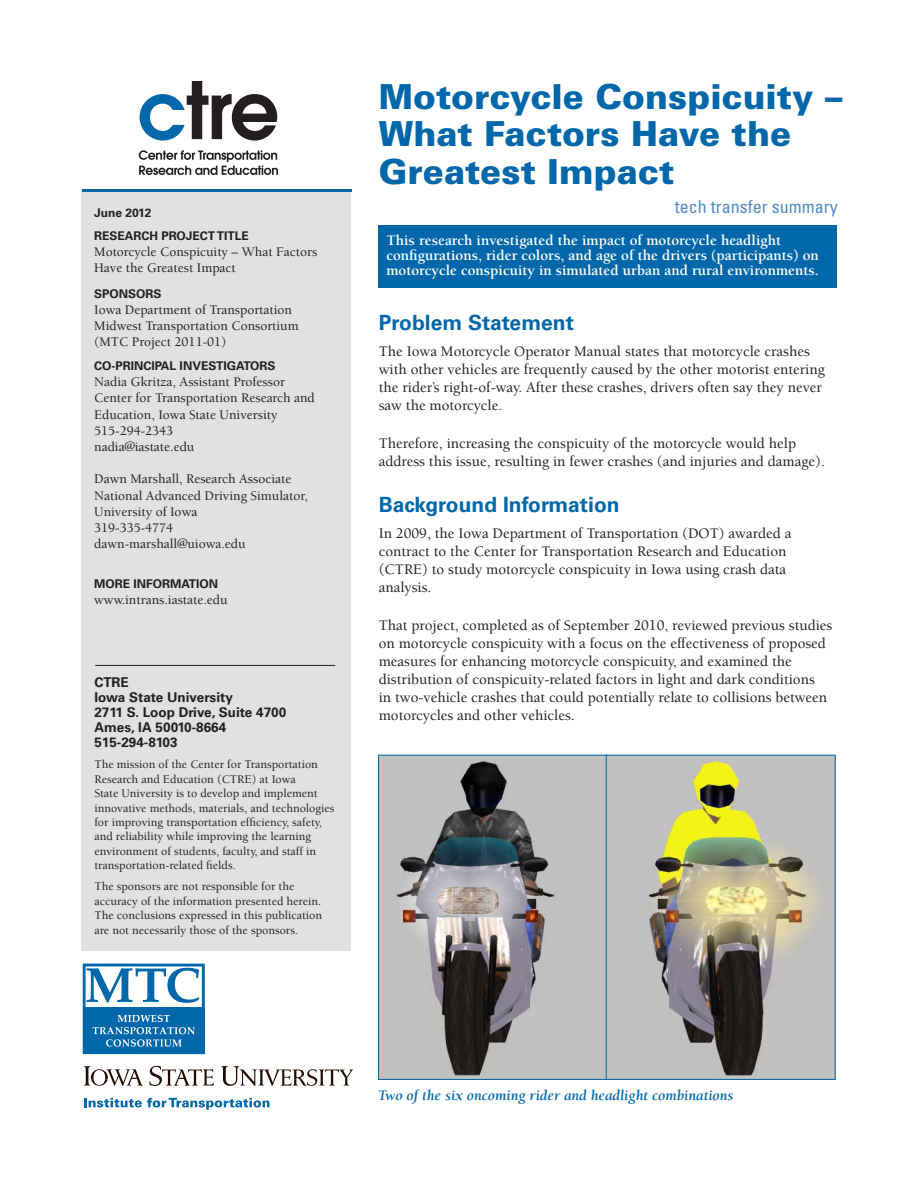
<style>
.page{position:relative;width:918px;height:1188px;background:#fff}
.page>*{position:absolute;margin:0;border:0;box-sizing:border-box;transform-origin:0 0}
.Headline_1{font:900 34.5px/37.5px "Univers";color:#0067aa}
.head_1{font:700 21px "Univers";color:#0067aa}
.Headline2{font:condensed 18px "Univers";color:#538bc3}
.Body_text{font:500 15px/18px "Berkeley";color:#231f20}
.pullout_sentence{font:700 15px/15px "Berkeley";color:#fff}
.t1{font:italic 700 15px "Berkeley";color:#0067aa}
.info{font:500 13.5px/16.2px "Berkeley";color:#231f20}
.address{font:700 13.5px "Univers";color:#231f20}
.Body_text-2{font:500 12px/14.4px "Berkeley";color:#231f20}
.tech_trans__summary{font:500 12px/14.4px "Berkeley";color:#231f20}
.label{font:700 12px "Univers";color:#231f20}
.date{font:700 12px "Univers";color:#231f20}
</style>
<div class="page">
<img style="left:380px;top:757px;width:226px;height:321px">
<div style="left:378px;top:755px;width:230px;height:325px;border:1px solid #0067aa"></div>
<div style="left:82px;top:189px;width:269px;height:761px;background:#e0e1e3"></div>
<div style="left:379px;top:225px;width:458px;height:63px;background:#0067aa"></div>
<hr style="left:82px;top:189px;width:270px;height:3px;background:#0067aa">
<hr style="left:95px;top:665px;width:240px;height:1px;background:#231f20">
<svg style="left:84px;top:1066px;width:59px;height:20px"></svg>
<svg style="left:149px;top:1066px;width:65px;height:20px"></svg>
<svg style="left:221px;top:1066px;width:132px;height:20px"></svg>
<svg style="left:84px;top:1098px;width:186px;height:12px"></svg>
<svg style="left:140px;top:81px;width:137px;height:60px"></svg>
<svg style="left:139px;top:150px;width:139px;height:25px"></svg>
<div style="left:83px;top:1007px;width:121px;height:47px;background:#0067aa"></div>
<svg style="left:87px;top:968px;width:112px;height:35px"></svg>
<svg style="left:92px;top:1015px;width:103px;height:32px"></svg>
<div style="left:83px;top:964px;width:122px;height:90px;border:3px solid #0067aa"></div>
<img style="left:608px;top:757px;width:226px;height:321px">
<div style="left:606px;top:755px;width:230px;height:325px;border:1px solid #0067aa"></div>
<p class="date" style="left:94px;top:205px;width:59px">June 2012</p>
<p class="label" style="left:94px;top:229px;width:156px">RESEARCH PROJECT TITLE</p>
<p class="info" style="left:94px;top:244px;width:225px">Motorcycle Conspicuity – What Factors<br>Have the Greatest Impact</p>
<p class="label" style="left:94px;top:287px;width:69px">SPONSORS</p>
<p class="info" style="left:94px;top:302px;width:199px">Iowa Department of Transportation</p>
<p class="info" style="left:94px;top:318px;width:206px">Midwest Transportation Consortium</p>
<p class="info" style="left:94px;top:334px;width:134px">(MTC Project 2011-01)</p>
<p class="label" style="left:94px;top:359px;width:183px">CO-PRINCIPAL INVESTIGATORS</p>
<p class="info" style="left:94px;top:374px;width:222px">Nadia Gkritza, Assistant Professor<br>Center for Transportation Research and<br>Education, Iowa State University</p>
<p class="info" style="left:94px;top:423px;width:81px">515-294-2343</p>
<p class="info" style="left:94px;top:439px;width:102px">nadia@iastate.edu</p>
<p class="info" style="left:94px;top:471px;width:199px">Dawn Marshall, Research Associate</p>
<p class="info" style="left:94px;top:487px;width:215px">National Advanced Driving Simulator,</p>
<p class="info" style="left:94px;top:504px;width:105px">University of Iowa</p>
<p class="info" style="left:94px;top:520px;width:81px">319-335-4774</p>
<p class="info" style="left:94px;top:536px;width:153px">dawn-marshall@uiowa.edu</p>
<p class="label" style="left:94px;top:577px;width:126px">MORE INFORMATION</p>
<p class="info" style="left:94px;top:592px;width:135px">www.intrans.iastate.edu</p>
<p class="address" style="left:94px;top:675px;width:36px">CTRE</p>
<p class="address" style="left:94px;top:690px;width:140px">Iowa State University</p>
<p class="address" style="left:94px;top:705px;width:194px">2711 S. Loop Drive, Suite 4700</p>
<p class="address" style="left:94px;top:720px;width:133px">Ames, IA 50010-8664</p>
<p class="address" style="left:94px;top:735px;width:85px">515-294-8103</p>
<p class="Body_text-2" style="left:94px;top:758px;width:242px">The mission of the Center for Transportation Research and Education (CTRE) at Iowa<br>State University is to develop and implement innovative methods, materials, and technologies for improving transportation efficiency, safety, and reliability while improving the learning environment of students, faculty, and staff in transportation-related fields.</p>
<p class="tech_trans__summary" style="left:94px;top:880px;width:229px">The sponsors are not responsible for the accuracy of the information presented herein.<br>The conclusions expressed in this publication are not necessarily those of the sponsors.</p>
<p class="Headline_1" style="left:379px;top:77px;width:465px">Motorcycle Conspicuity –<br>What Factors Have the<br>Greatest Impact</p>
<p class="Headline2" style="left:675px;top:195px;width:164px">tech transfer summary</p>
<p class="pullout_sentence" style="left:386px;top:233px;width:434px">This research investigated the impact of motorcycle headlight configurations, rider colors, and age of the drivers (participants) on motorcycle conspicuity in simulated urban and rural environments.</p>
<p class="head_1" style="left:379px;top:310px;width:197px">Problem Statement</p>
<p class="Body_text" style="left:379px;top:343px;width:448px">The Iowa Motorcycle Operator Manual states that motorcycle crashes with other vehicles are frequently caused by the other motorist entering the rider’s right-of-way. After these crashes, drivers often say they never saw the motorcycle.</p>
<p class="Body_text" style="left:379px;top:435px;width:448px">Therefore, increasing the conspicuity of the motorcycle would help address this issue, resulting in fewer crashes (and injuries and damage).</p>
<p class="head_1" style="left:379px;top:492px;width:242px">Background Information</p>
<p class="Body_text" style="left:379px;top:524px;width:414px">In 2009, the Iowa Department of Transportation (DOT) awarded a contract to the Center for Transportation Research and Education (CTRE) to study motorcycle conspicuity in Iowa using crash data analysis.</p>
<p class="Body_text" style="left:379px;top:617px;width:455px">That project, completed as of September 2010, reviewed previous studies on motorcycle conspicuity with a focus on the effectiveness of proposed measures for enhancing motorcycle conspicuity, and examined the distribution of conspicuity-related factors in light and dark conditions<br>in two-vehicle crashes that could potentially relate to collisions between motorcycles and other vehicles.</p>
<p class="t1" style="left:378px;top:1087px;width:357px">Two of the six oncoming rider and headlight combinations</p>
</div>
